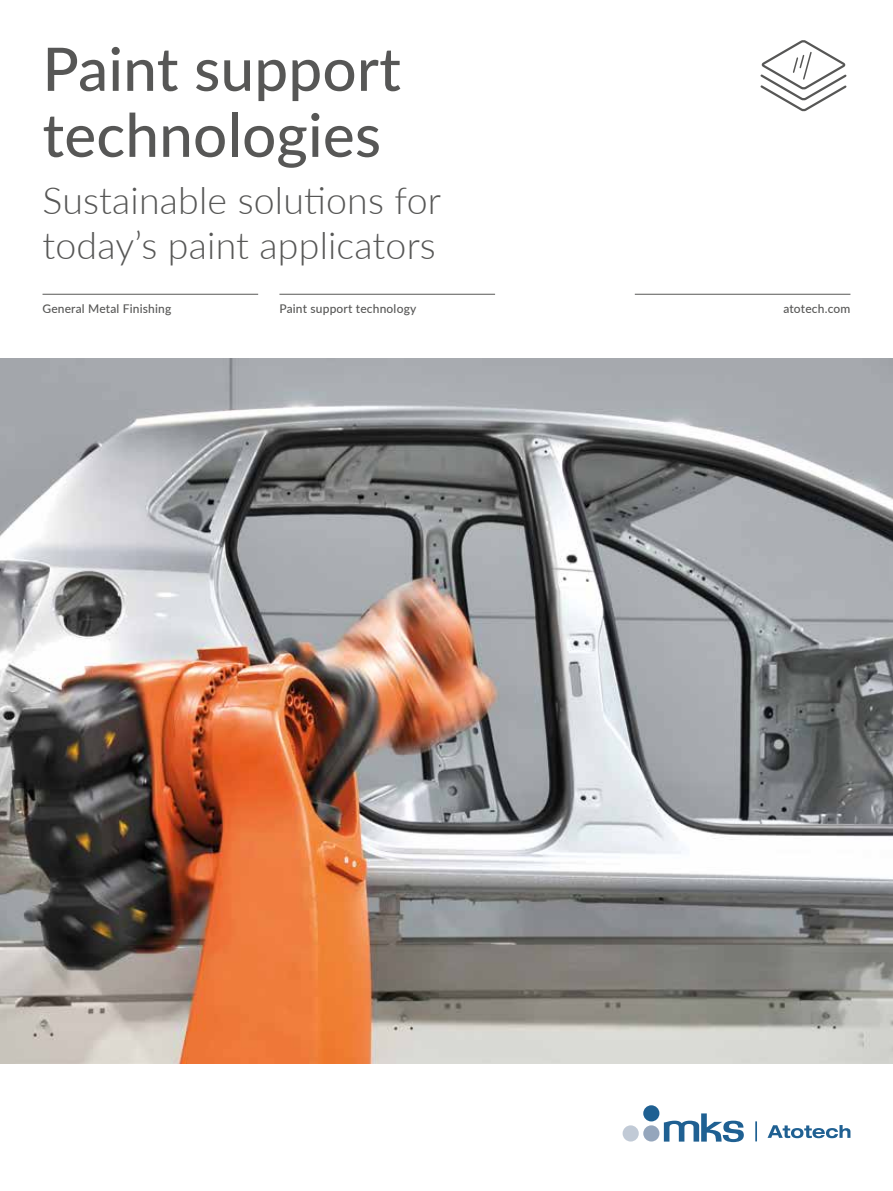
<style>
.page{position:relative;width:893px;height:1191px;background:#fff}
.page>*{position:absolute;margin:0;border:0;box-sizing:border-box;transform-origin:0 0}
.t1{font:500 60px/66px "Lato";letter-spacing:.005em;color:#575756}
.t2{font:300 37.5px/45px "Lato";letter-spacing:.005em;color:#575756}
.t3{font:500 12px "Lato";letter-spacing:.015em;color:#575756}
</style>
<div class="page">
<img style="left:0;top:358px;width:893px;height:705px">
<svg style="left:767px;top:1125px;width:83px;height:13px"></svg>
<div style="left:643px;top:1105px;width:16px;height:16px;background:#1f6092;border-radius:50%"></div>
<div style="left:643px;top:1125px;width:16px;height:16px;background:#95a6bc;border-radius:50%"></div>
<div style="left:623px;top:1125px;width:16px;height:16px;background:#c1cad6;border-radius:50%"></div>
<svg style="left:664px;top:1113px;width:80px;height:29px"></svg>
<hr style="left:755px;top:1121px;width:2px;height:20px;background:#1f6092">
<hr style="left:635px;top:294px;width:215px;height:1px;background:#575756">
<hr style="left:43px;top:294px;width:215px;height:1px;background:#575756">
<hr style="left:279px;top:294px;width:216px;height:1px;background:#575756">
<svg style="left:760px;top:40px;width:87px;height:72px"></svg>
<h1 class="t1" style="left:43px;top:33px;width:360px">Paint support technologies</h1>
<h2 class="t2" style="left:43px;top:176px;width:400px">Sustainable solutions for today’s paint applicators</h2>
<p class="t3" style="left:43px;top:300px;width:130px">General Metal Finishing</p>
<p class="t3" style="left:279px;top:300px;width:138px">Paint support technology</p>
<p class="t3" style="left:783px;top:300px;width:69px">atotech.com</p>
</div>
